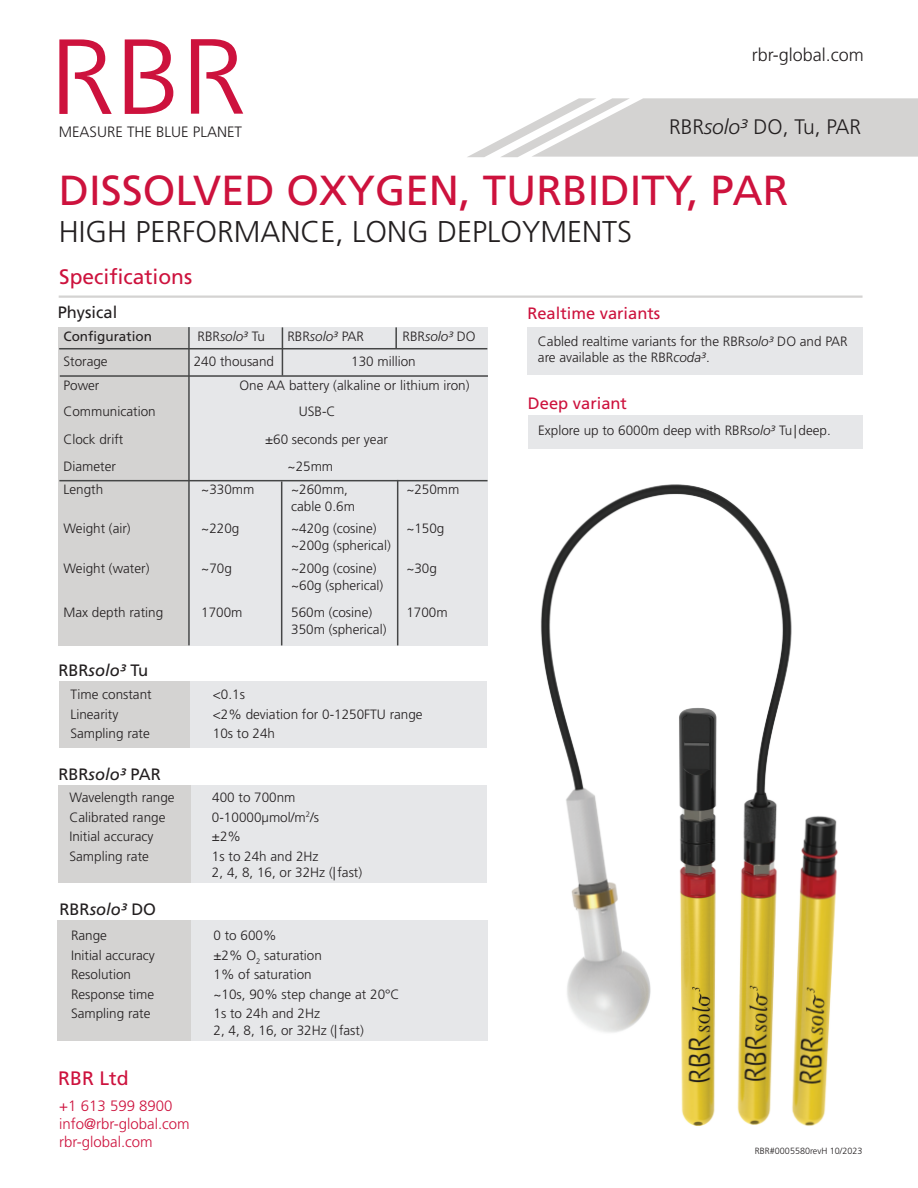
<style>
.page{position:relative;width:918px;height:1188px;background:#fff}
.page>*{position:absolute;margin:0;border:0;box-sizing:border-box;transform-origin:0 0}
.t1{font:42px "Frutiger LT Std";color:#cd123d}
.Data_Sheet_Subtitle{font:300 30px "Frutiger LT Std";color:#231f20}
.t2{font:300 21px "Frutiger LT Std";color:#231f20}
.t3{font:21px "Frutiger LT Std";color:#cd123d}
.t4{font:19.5px "Frutiger LT Std";color:#cd123d}
.t5{font:300 18px "Frutiger LT Std";color:#231f20}
.t6{font:16.5px "Frutiger LT Std";color:#231f20}
.t7{font:16.5px "Frutiger LT Std";color:#cd123d}
.t8{font:300 15px/18px "Frutiger LT Std";color:#cd123d}
.t9{font:300 15px "Frutiger LT Std";color:#231f20}
.Specification_Table{font:300 13.5px/16.5px "Frutiger LT Std";color:#231f20}
.t10{font:13.5px "Frutiger LT Std";color:#231f20}
.Footer_Date_Code{font:300 9px "Frutiger LT Std";color:#231f20}
.s1{font-style:italic}
</style>
<div class="page">
<div style="left:528px;top:415px;width:334px;height:34px;background:#e6e7e9"></div>
<div style="left:527px;top:328px;width:336px;height:47px;background:#e6e7e9"></div>
<svg style="left:467px;top:98px;width:451px;height:59px"></svg>
<div style="left:59px;top:682px;width:141px;height:66px;background:#d4d3d2"></div>
<div style="left:191px;top:682px;width:296px;height:66px;background:#e6e7e9"></div>
<svg style="left:125px;top:39px;width:48px;height:75px"></svg>
<svg style="left:59px;top:39px;width:53px;height:75px"></svg>
<svg style="left:191px;top:39px;width:52px;height:75px"></svg>
<hr style="left:59px;top:296px;width:804px;height:2px;background:#d4d3d2">
<div style="left:58px;top:786px;width:143px;height:97px;background:#d4d3d2"></div>
<div style="left:191px;top:786px;width:296px;height:97px;background:#e6e7e9"></div>
<img style="left:540px;top:484px;width:298px;height:642px">
<div style="left:58px;top:327px;width:133px;height:318px;background:#d4d3d2"></div>
<div style="left:188px;top:327px;width:299px;height:318px;background:#e6e7e9"></div>
<hr style="left:59px;top:480px;width:429px;height:1px;background:#454646">
<hr style="left:188px;top:327px;width:2px;height:318px;background:#454646">
<hr style="left:281px;top:481px;width:1px;height:164px;background:#454646">
<hr style="left:397px;top:480px;width:1px;height:165px;background:#454646">
<hr style="left:59px;top:348px;width:428px;height:1px;background:#454646">
<hr style="left:282px;top:327px;width:1px;height:49px;background:#454646">
<hr style="left:395px;top:327px;width:2px;height:22px;background:#454646">
<hr style="left:60px;top:375px;width:428px;height:2px;background:#454646">
<div style="left:58px;top:920px;width:143px;height:121px;background:#d4d3d2"></div>
<div style="left:191px;top:920px;width:297px;height:121px;background:#e6e7e9"></div>
<p class="t5" style="left:752px;top:44px;width:114px">rbr-global.com</p>
<p class="t2" style="left:669px;top:114px;width:194px">RBR<span class="s1">solo³</span> DO, Tu, PAR</p>
<p class="t1" style="left:59px;top:165px;width:731px">DISSOLVED OXYGEN, TURBIDITY, PAR</p>
<p class="Data_Sheet_Subtitle" style="left:59px;top:214px;width:575px">HIGH PERFORMANCE, LONG DEPLOYMENTS</p>
<p class="t9" style="left:59px;top:123px;width:185px">MEASURE THE BLUE PLANET</p>
<p class="t3" style="left:59px;top:265px;width:135px">Specifications</p>
<p class="t6" style="left:58px;top:303px;width:61px">Physical</p>
<p class="t10" style="left:63px;top:329px;width:90px">Configuration</p>
<p class="Specification_Table" style="left:198px;top:329px;width:69px">RBR<span class="s1">solo³</span> Tu</p>
<p class="Specification_Table" style="left:287px;top:329px;width:78px">RBR<span class="s1">solo³</span> PAR</p>
<p class="Specification_Table" style="left:403px;top:329px;width:75px">RBR<span class="s1">solo³</span> DO</p>
<p class="Specification_Table" style="left:63px;top:353px;width:46px">Storage</p>
<p class="Specification_Table" style="left:194px;top:353px;width:82px">240 thousand</p>
<p class="Specification_Table" style="left:351px;top:353px;width:66px">130 million</p>
<p class="Specification_Table" style="left:63px;top:378px;width:38px">Power</p>
<p class="Specification_Table" style="left:240px;top:378px;width:232px">One AA battery (alkaline or lithium iron)</p>
<p class="Specification_Table" style="left:63px;top:404px;width:94px">Communication</p>
<p class="Specification_Table" style="left:299px;top:404px;width:38px">USB-C</p>
<p class="Specification_Table" style="left:63px;top:431px;width:61px">Clock drift</p>
<p class="Specification_Table" style="left:265px;top:431px;width:124px">±60 seconds per year</p>
<p class="Specification_Table" style="left:63px;top:458px;width:54px">Diameter</p>
<p class="Specification_Table" style="left:288px;top:458px;width:47px">~25mm</p>
<p class="Specification_Table" style="left:63px;top:482px;width:41px">Length</p>
<p class="Specification_Table" style="left:201px;top:482px;width:55px">~330mm</p>
<p class="Specification_Table" style="left:291px;top:482px;width:58px">~260mm,</p>
<p class="Specification_Table" style="left:291px;top:498px;width:65px">cable 0.6m</p>
<p class="Specification_Table" style="left:406px;top:482px;width:55px">~250mm</p>
<p class="Specification_Table" style="left:63px;top:520px;width:69px">Weight (air)</p>
<p class="Specification_Table" style="left:201px;top:520px;width:40px">~220g</p>
<p class="Specification_Table" style="left:291px;top:520px;width:87px">~420g (cosine)</p>
<p class="Specification_Table" style="left:291px;top:537px;width:101px">~200g (spherical)</p>
<p class="Specification_Table" style="left:406px;top:520px;width:40px">~150g</p>
<p class="Specification_Table" style="left:63px;top:561px;width:88px">Weight (water)</p>
<p class="Specification_Table" style="left:201px;top:561px;width:32px">~70g</p>
<p class="Specification_Table" style="left:291px;top:561px;width:87px">~200g (cosine)</p>
<p class="Specification_Table" style="left:291px;top:577px;width:94px">~60g (spherical)</p>
<p class="Specification_Table" style="left:406px;top:561px;width:32px">~30g</p>
<p class="Specification_Table" style="left:63px;top:605px;width:101px">Max depth rating</p>
<p class="Specification_Table" style="left:201px;top:605px;width:43px">1700m</p>
<p class="Specification_Table" style="left:291px;top:605px;width:83px">560m (cosine)</p>
<p class="Specification_Table" style="left:291px;top:621px;width:97px">350m (spherical)</p>
<p class="Specification_Table" style="left:406px;top:605px;width:43px">1700m</p>
<p class="t6" style="left:58px;top:660px;width:91px">RBR<span class="s1">solo³</span> Tu</p>
<p class="Specification_Table" style="left:70px;top:687px;width:83px">Time constant</p>
<p class="Specification_Table" style="left:213px;top:687px;width:34px">&lt;0.1s</p>
<p class="Specification_Table" style="left:70px;top:706px;width:49px">Linearity</p>
<p class="Specification_Table" style="left:213px;top:706px;width:211px">&lt;2% deviation for 0-1250FTU range</p>
<p class="Specification_Table" style="left:70px;top:726px;width:81px">Sampling rate</p>
<p class="Specification_Table" style="left:213px;top:726px;width:64px">10s to 24h</p>
<p class="t6" style="left:58px;top:764px;width:104px">RBR<span class="s1">solo³</span> PAR</p>
<p class="Specification_Table" style="left:69px;top:790px;width:107px">Wavelength range</p>
<p class="Specification_Table" style="left:212px;top:790px;width:85px">400 to 700nm</p>
<p class="Specification_Table" style="left:69px;top:809px;width:98px">Calibrated range</p>
<p class="Specification_Table" style="left:212px;top:809px;width:109px">0-10000µmol/m<sup>2</sup>/s</p>
<p class="Specification_Table" style="left:69px;top:829px;width:85px">Initial accuracy</p>
<p class="Specification_Table" style="left:212px;top:829px;width:31px">±2%</p>
<p class="Specification_Table" style="left:69px;top:848px;width:81px">Sampling rate</p>
<p class="Specification_Table" style="left:212px;top:848px;width:108px">1s to 24h and 2Hz</p>
<p class="Specification_Table" style="left:212px;top:865px;width:152px">2, 4, 8, 16, or 32Hz (|fast)</p>
<p class="t6" style="left:59px;top:899px;width:98px">RBR<span class="s1">solo³</span> DO</p>
<p class="Specification_Table" style="left:71px;top:928px;width:38px">Range</p>
<p class="Specification_Table" style="left:214px;top:928px;width:65px">0 to 600%</p>
<p class="Specification_Table" style="left:71px;top:947px;width:85px">Initial accuracy</p>
<p class="Specification_Table" style="left:214px;top:947px;width:110px">±2% O<sub>2</sub> saturation</p>
<p class="Specification_Table" style="left:71px;top:967px;width:62px">Resolution</p>
<p class="Specification_Table" style="left:214px;top:967px;width:100px">1% of saturation</p>
<p class="Specification_Table" style="left:71px;top:986px;width:85px">Response time</p>
<p class="Specification_Table" style="left:214px;top:986px;width:188px">~10s, 90% step change at 20°C</p>
<p class="Specification_Table" style="left:71px;top:1006px;width:81px">Sampling rate</p>
<p class="Specification_Table" style="left:214px;top:1006px;width:108px">1s to 24h and 2Hz</p>
<p class="Specification_Table" style="left:214px;top:1022px;width:152px">2, 4, 8, 16, or 32Hz (|fast)</p>
<p class="t4" style="left:58px;top:1066px;width:72px">RBR Ltd</p>
<p class="t8" style="left:59px;top:1097px;width:132px">+1 613 599 8900 info@rbr-global.com</p>
<p class="t8" style="left:59px;top:1133px;width:95px">rbr-global.com</p>
<p class="t7" style="left:527px;top:303px;width:134px">Realtime variants</p>
<p class="Specification_Table" style="left:538px;top:333px;width:311px">Cabled realtime variants for the RBR<span class="s1">solo³</span> DO and PAR are available as the RBR<span class="s1">coda³</span>.</p>
<p class="t7" style="left:528px;top:394px;width:101px">Deep variant</p>
<p class="Specification_Table" style="left:538px;top:422px;width:294px">Explore up to 6000m deep with RBR<span class="s1">solo³</span> Tu|deep.</p>
<p class="Footer_Date_Code" style="left:755px;top:1146px;width:109px">RBR#0005580revH 10/2023</p>
</div>
